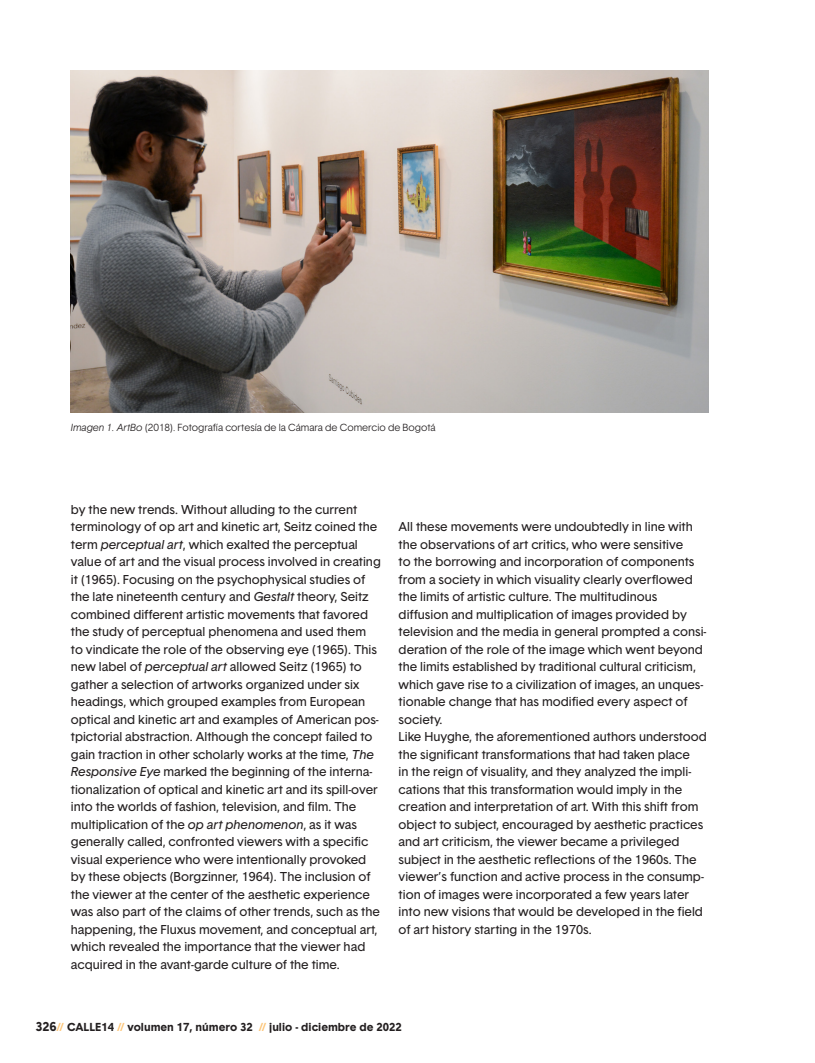
<style>
.page{position:relative;width:815px;height:1063px;background:#fff}
.page>*{position:absolute;margin:0;border:0;box-sizing:border-box;transform-origin:0 0}
.CUERPO_DE_TEXTO{font:12.5px/17.5px "Basetica";color:#231f20}
.t1{font:700 11.25px "Basetica";color:#231f20}
.t2{font:300 10px "Basetica";color:#231f20}
.s1{font-style:italic}
.s2{font-size:12.5px}
.s3{color:#fdc577}
</style>
<div class="page">
<img style="left:71px;top:71px;width:638px;height:342px">
<p class="t2" style="left:71px;top:421px;width:366px"><span class="s1">Imagen 1. ArtBo</span> (2018). Fotografía cortesía de la Cámara de Comercio de Bogotá</p>
<p class="CUERPO_DE_TEXTO" style="left:71px;top:501px;width:312px">by the new trends. Without alluding to the current terminology of op art and kinetic art, Seitz coined the term <span class="s1">perceptual art</span>, which exalted the perceptual value of art and the visual process involved in creating it (1965). Focusing on the psychophysical studies of the late nineteenth century and <span class="s1">Gestalt</span> theory, Seitz combined different artistic movements that favored the study of perceptual phenomena and used them to vindicate the role of the observing eye (1965). This new label of <span class="s1">perceptual art</span> allowed Seitz (1965) to gather a selection of artworks organized under six headings, which grouped examples from European optical and kinetic art and examples of American pos&shy;tpictorial abstraction. Although the concept failed to gain traction in other scholarly works at the time, <span class="s1">The Responsive Eye</span> marked the beginning of the interna&shy;tionalization of optical and kinetic art and its spill-over into the worlds of fashion, television, and film. The multiplication of the <span class="s1">op art phenomenon</span>, as it was generally called, confronted viewers with a specific visual experience who were intentionally provoked by these objects (Borgzinner, 1964). The inclusion of the viewer at the center of the aesthetic experience was also part of the claims of other trends, such as the happening, the Fluxus movement, and conceptual art, which revealed the importance that the viewer had acquired in the avant-garde culture of the time.</p>
<p class="CUERPO_DE_TEXTO" style="left:399px;top:518px;width:309px">All these movements were undoubtedly in line with the observations of art critics, who were sensitive<br>to the borrowing and incorporation of components from a society in which visuality clearly overflowed the limits of artistic culture. The multitudinous diffusion and multiplication of images provided by television and the media in general prompted a consi&shy;deration of the role of the image which went beyond the limits established by traditional cultural criticism, which gave rise to a civilization of images, an unques&shy;tionable change that has modified every aspect of society.</p>
<p class="CUERPO_DE_TEXTO" style="left:399px;top:728px;width:310px">Like Huyghe, the aforementioned authors understood the significant transformations that had taken place<br>in the reign of visuality, and they analyzed the impli&shy;cations that this transformation would imply in the creation and interpretation of art. With this shift from object to subject, encouraged by aesthetic practices and art criticism, the viewer became a privileged subject in the aesthetic reflections of the 1960s. The viewer’s function and active process in the consump&shy;tion of images were incorporated a few years later into new visions that would be developed in the field of art history starting in the 1970s.</p>
<p class="t1" style="left:35px;top:1019px;width:368px"><span class="s2">326</span><span class="s3">//</span> CALLE14 <span class="s3">//</span> volumen 17, número 32 <span class="s3">//</span> julio - diciembre de 2022</p>
</div>
